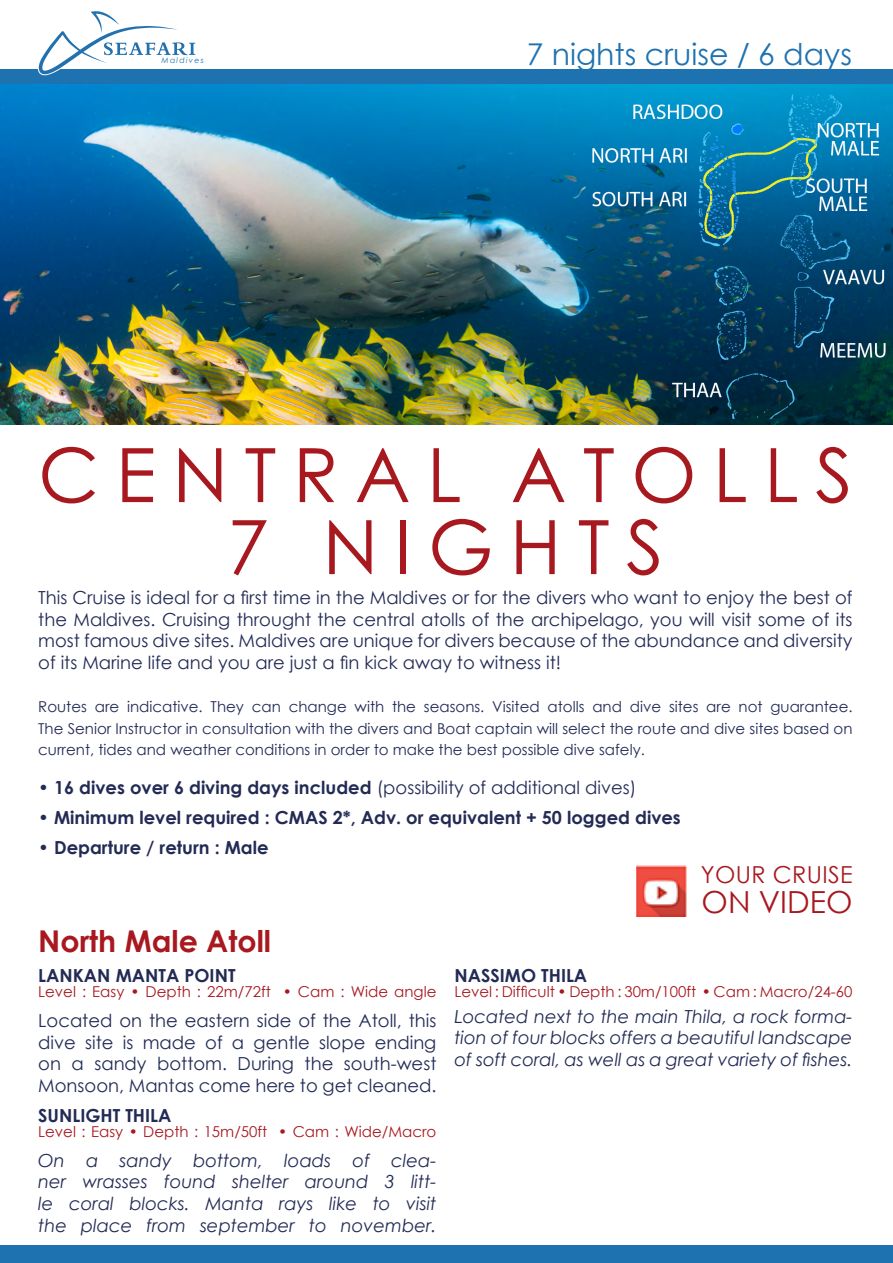
<style>
.page{position:relative;width:893px;height:1263px;background:#fff}
.page>*{position:absolute;margin:0;border:0;box-sizing:border-box;transform-origin:0 0}
.t1{font:75px/72px "Century Gothic";letter-spacing:.22em;color:#a8181f;text-align:center}
.t2{font:30.45px "Century Gothic";color:#a8181f}
.t3{font:30px "Century Gothic";color:#1f72b0}
.t4{font:700 30px "Century Gothic";color:#a8181f}
.t5{font:23.4px "Century Gothic";letter-spacing:.015em;color:#a8181f}
.t6{font:18px/21.6px "Century Gothic";color:#232b55;text-align:justify}
.t7{font:italic 18px/21.6px "Century Gothic";color:#232b55;text-align:justify}
.t8{font:700 18px "Century Gothic";color:#232b55}
.t9{font:15px/21.6px "Century Gothic";color:#232b55;text-align:justify}
.t10{font:15px "Century Gothic";color:#a8181f}
.t11{font:italic 7.8px "Century Gothic";letter-spacing:.165em;color:#2271ae}
.s1{font-weight:400}
</style>
<div class="page">
<div style="left:0;top:69px;width:893px;height:15px;background:#1f72b0"></div>
<svg style="left:38px;top:11px;width:157px;height:64px"></svg>
<img style="left:0;top:84px;width:893px;height:341px">
<div style="left:0;top:1246px;width:893px;height:17px;background:#1f72b0"></div>
<img style="left:636px;top:865px;width:50px;height:51px">
<p class="t11" style="left:162px;top:56px;width:44px">Maldives</p>
<h3 class="t3" style="left:527px;top:33px;width:327px">7 nights cruise / 6 days</h3>
<h1 class="t1" style="left:38px;top:438px;width:816px">CENTRAL ATOLLS<br>7 NIGHTS</h1>
<p class="t6" style="left:38px;top:586px;width:816px">This Cruise is ideal for a first time in the Maldives or for the divers who want to enjoy the best of the Maldives. Cruising throught the central atolls of the archipelago, you will visit some of its most famous dive sites. Maldives are unique for divers because of the abundance and diversity of its Marine life and you are just a fin kick away to witness it!</p>
<p class="t9" style="left:38px;top:696px;width:816px">Routes are indicative. They can change with the seasons. Visited atolls and dive sites are not guarantee.<br>The Senior Instructor in consultation with the divers and Boat captain will select the route and dive sites based on current, tides and weather conditions in order to make the best possible dive safely.</p>
<p class="t8" style="left:38px;top:774px;width:600px">• 16 dives over 6 diving days included <span class="s1">(possibility of additional dives)</span></p>
<p class="t8" style="left:38px;top:804px;width:644px">• Minimum level required : CMAS 2*, Adv. or equivalent + 50 logged dives</p>
<p class="t8" style="left:38px;top:834px;width:232px">• Departure / return : Male</p>
<p class="t5" style="left:701px;top:858px;width:153px">YOUR CRUISE</p>
<h2 class="t2" style="left:702px;top:881px;width:152px">ON VIDEO</h2>
<h3 class="t4" style="left:38px;top:918px;width:234px">North Male Atoll</h3>
<p class="t8" style="left:38px;top:962px;width:199px">LANKAN MANTA POINT</p>
<p class="t10" style="left:38px;top:981px;width:400px">Level : Easy • Depth : 22m/72ft • Cam : Wide angle</p>
<p class="t6" style="left:38px;top:1009px;width:400px">Located on the eastern side of the Atoll, this dive site is made of a gentle slope ending on a sandy bottom. During the south-west Monsoon, Mantas come here to get cleaned.</p>
<p class="t8" style="left:38px;top:1102px;width:135px">SUNLIGHT THILA</p>
<p class="t10" style="left:38px;top:1121px;width:400px">Level : Easy • Depth : 15m/50ft • Cam : Wide/Macro</p>
<p class="t7" style="left:38px;top:1149px;width:400px">On a sandy bottom, loads of clea&shy;ner wrasses found shelter around 3 litt&shy;le coral blocks. Manta rays like to visit the place from september to november.</p>
<p class="t8" style="left:454px;top:962px;width:134px">NASSIMO THILA</p>
<p class="t10" style="left:454px;top:981px;width:400px">Level : Difficult • Depth : 30m/100ft • Cam : Macro/24-60</p>
<p class="t7" style="left:454px;top:1005px;width:400px">Located next to the main Thila, a rock forma&shy;tion of four blocks offers a beautiful landscape of soft coral, as well as a great variety of fishes.</p>
</div>
